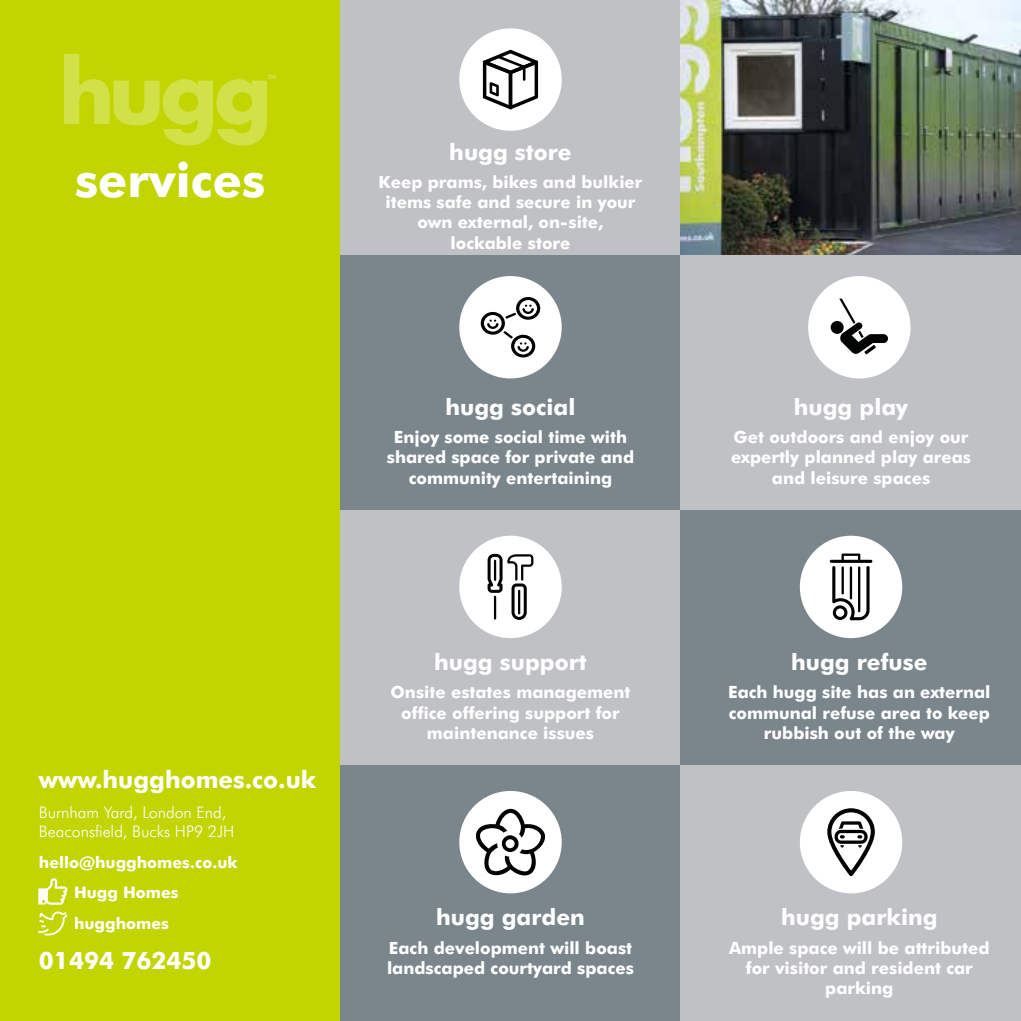
<style>
.page{position:relative;width:1021px;height:1021px;background:#fff}
.page>*{position:absolute;margin:0;border:0;box-sizing:border-box;transform-origin:0 0}
.t1{font:700 47.8px "Futura BT";color:#fff}
.t2{font:700 24px "Futura BT";color:#fff}
.t3{font:700 22.6px "Futura BT";color:#fff}
.t4{font:700 16.8px/20.2px "Futura BT";color:#fff;text-align:center}
.t5{font:300 16px/19.2px "Futura BT";color:#fff}
.t6{font:700 16px/30.6px "Futura BT";color:#fff}
</style>
<div class="page">
<div style="left:0;top:0;width:1020px;height:1020px;background:#c2d500"></div>
<div style="left:340px;top:0;width:340px;height:255px;background:#c0c1c4"></div>
<div style="left:340px;top:255px;width:340px;height:255px;background:#7b868c"></div>
<div style="left:340px;top:510px;width:340px;height:255px;background:#c0c1c4"></div>
<div style="left:340px;top:765px;width:340px;height:255px;background:#7b868c"></div>
<img style="left:680px;top:0;width:340px;height:255px">
<div style="left:680px;top:255px;width:340px;height:255px;background:#c0c1c4"></div>
<div style="left:680px;top:510px;width:340px;height:255px;background:#7b868c"></div>
<div style="left:680px;top:765px;width:340px;height:255px;background:#c0c1c4"></div>
<div style="left:459px;top:28px;width:102px;height:103px;background:#fff;border-radius:50%"></div>
<svg style="left:483px;top:50px;width:55px;height:59px"></svg>
<div style="left:459px;top:276px;width:102px;height:102px;background:#fff;border-radius:50%"></div>
<svg style="left:480px;top:297px;width:60px;height:60px"></svg>
<div style="left:808px;top:276px;width:102px;height:102px;background:#fff;border-radius:50%"></div>
<div style="left:830px;top:321px;width:13px;height:13px;background:#010202;border-radius:50%"></div>
<svg style="left:839px;top:298px;width:49px;height:56px"></svg>
<div style="left:459px;top:535px;width:102px;height:103px;background:#fff;border-radius:50%"></div>
<svg style="left:487px;top:554px;width:46px;height:66px"></svg>
<hr style="left:518px;top:589px;width:2px;height:25px;background:#010202">
<div style="left:459px;top:791px;width:102px;height:102px;background:#fff;border-radius:50%"></div>
<svg style="left:476px;top:808px;width:69px;height:67px"></svg>
<div style="left:799px;top:535px;width:103px;height:103px;background:#fff;border-radius:50%"></div>
<svg style="left:829px;top:559px;width:43px;height:4px"></svg>
<svg style="left:832px;top:553px;width:37px;height:67px"></svg>
<div style="left:799px;top:791px;width:103px;height:102px;background:#fff;border-radius:50%"></div>
<svg style="left:827px;top:808px;width:47px;height:68px"></svg>
<svg style="left:64px;top:54px;width:212px;height:91px"></svg>
<svg style="left:38px;top:878px;width:29px;height:26px"></svg>
<svg style="left:38px;top:911px;width:29px;height:24px"></svg>
<h1 class="t1" style="left:75px;top:150px;width:192px">services</h1>
<h3 class="t3" style="left:449px;top:138px;width:124px">hugg store</h3>
<p class="t4" style="left:378px;top:172px;width:265px">Keep prams, bikes and bulkier items safe and secure in your own external, on-site,<br>lockable store</p>
<h3 class="t3" style="left:445px;top:393px;width:131px">hugg social</h3>
<p class="t4" style="left:387px;top:427px;width:249px">Enjoy some social time with shared space for private and community entertaining</p>
<h2 class="t2" style="left:39px;top:764px;width:279px">www.hugghomes.co.uk</h2>
<p class="t5" style="left:39px;top:802px;width:197px">Burnham Yard, London End,<br>Beaconsfield, Bucks HP9 2JH</p>
<p class="t6" style="left:74px;top:846px;width:165px;text-indent:-35px">hello@hugghomes.co.uk<br>Hugg Homes hugghomes</p>
<h2 class="t2" style="left:39px;top:945px;width:174px">01494 762450</h2>
<h3 class="t3" style="left:434px;top:648px;width:154px">hugg support</h3>
<p class="t4" style="left:390px;top:682px;width:241px">Onsite estates management office offering support for maintenance issues</p>
<h3 class="t3" style="left:436px;top:903px;width:150px">hugg garden</h3>
<p class="t4" style="left:387px;top:937px;width:248px;text-align:left">Each development will boast landscaped courtyard spaces</p>
<h3 class="t3" style="left:793px;top:393px;width:116px">hugg play</h3>
<p class="t4" style="left:731px;top:427px;width:241px">Get outdoors and enjoy our expertly planned play areas and leisure spaces</p>
<h3 class="t3" style="left:791px;top:648px;width:138px">hugg refuse</h3>
<p class="t4" style="left:728px;top:682px;width:264px">Each hugg site has an external communal refuse area to keep rubbish out of the way</p>
<h3 class="t3" style="left:781px;top:903px;width:158px">hugg parking</h3>
<p class="t4" style="left:729px;top:937px;width:262px">Ample space will be attributed for visitor and resident car parking</p>
</div>
